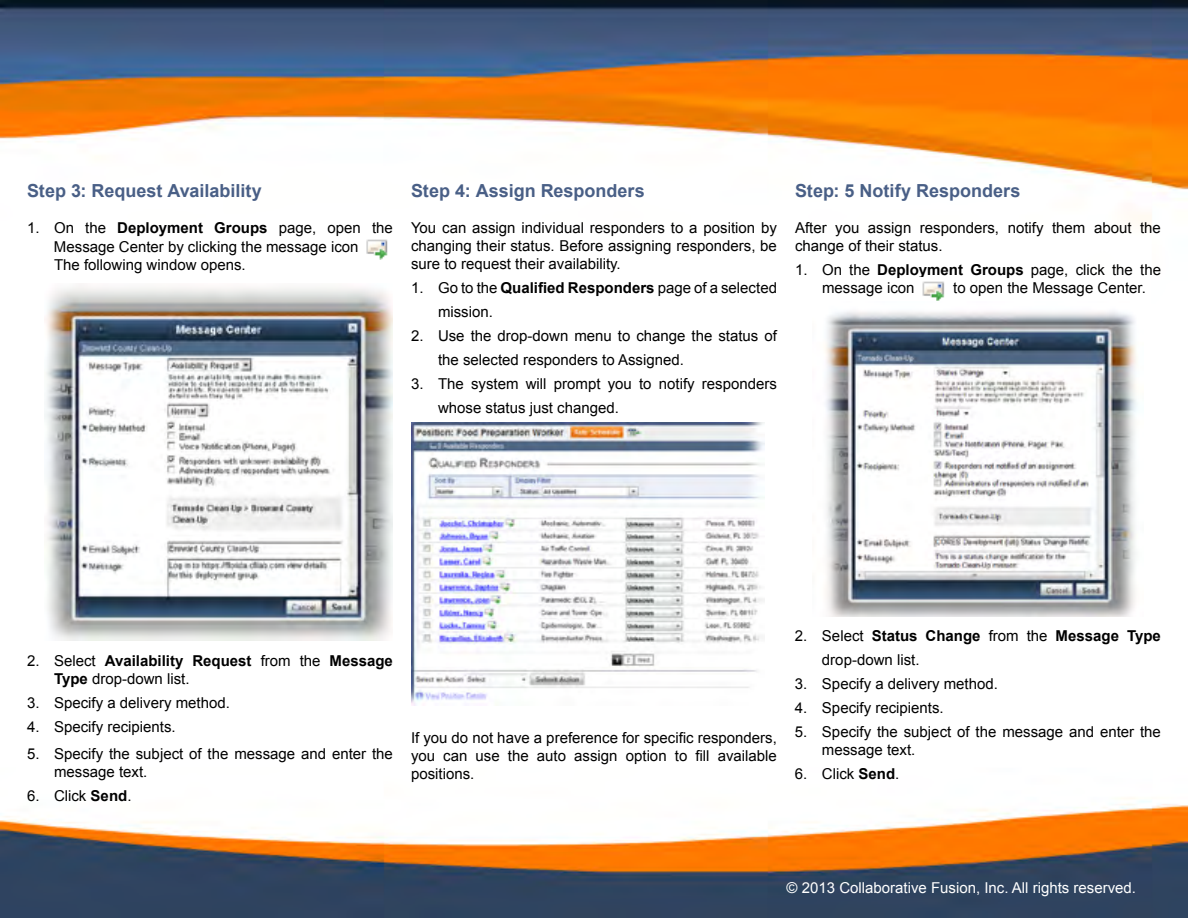
<style>
.page{position:relative;width:1188px;height:918px;background:#fff}
.page>*{position:absolute;margin:0;border:0;box-sizing:border-box;transform-origin:0 0}
.t1{font:700 18px "Arial";color:#495f86}
.t2{font:15px/18px "Arial";color:#000}
.t3{font:700 15px/18px "Arial";color:#000}
.t4{font:15px "Arial";color:#fff}
.s1{font-weight:700}
.s2{font-weight:400}
</style>
<div class="page">
<img style="left:0;top:0;width:1188px;height:918px">
<img style="left:919px;top:278px;width:30px;height:23px">
<img style="left:363px;top:236px;width:30px;height:23px">
<img style="left:411px;top:422px;width:354px;height:284px">
<img style="left:44px;top:284px;width:349px;height:356px">
<img style="left:812px;top:301px;width:332px;height:316px">
<p class="t1" style="left:27px;top:178px;width:236px">Step 3: Request Availability</p>
<p class="t2" style="left:27px;top:218px;width:367px;line-height:19.6px;text-align:center">1. On the <span class="s1">Deployment Groups</span> page, open the<br>Message Center by clicking the message icon</p>
<p class="t2" style="left:54px;top:256px;width:193px">The following window opens.</p>
<p class="t1" style="left:411px;top:178px;width:235px">Step 4: Assign Responders</p>
<p class="t2" style="left:411px;top:219px;width:367px;text-align:justify">You can assign individual responders to a position by changing their status. Before assigning responders, be sure to request their availability.</p>
<p class="t2" style="left:438px;top:276px;width:341px;line-height:24px;text-indent:-27px">1. Go to the <span class="s1">Qualified Responders</span> page of a selected mission.</p>
<p class="t2" style="left:438px;top:324px;width:340px;line-height:24px;text-indent:-27px">2. Use the drop-down menu to change the status of the selected responders to Assigned.</p>
<p class="t2" style="left:438px;top:372px;width:340px;line-height:24px;text-indent:-27px">3. The system will prompt you to notify responders whose status just changed.</p>
<p class="t1" style="left:795px;top:178px;width:227px">Step: 5 Notify Responders</p>
<p class="t2" style="left:795px;top:219px;width:367px">After you assign responders, notify them about the change of their status.</p>
<p class="t2" style="left:822px;top:261px;width:341px;text-indent:-27px">1. On the <span class="s1">Deployment Groups</span> page, click the the message icon</p>
<p class="t2" style="left:953px;top:279px;width:194px">to open the Message Center.</p>
<p class="t3" style="left:54px;top:653px;width:341px;text-indent:-27px"><span class="s2">2. Select</span> Availability Request <span class="s2">from the</span> Message<br>Type <span class="s2">drop-down list.</span></p>
<p class="t2" style="left:27px;top:694px;width:204px">3. Specify a delivery method.</p>
<p class="t2" style="left:27px;top:718px;width:150px">4. Specify recipients.</p>
<p class="t2" style="left:54px;top:745px;width:340px;text-indent:-27px">5. Specify the subject of the message and enter the message text.</p>
<p class="t2" style="left:27px;top:787px;width:106px">6. Click <span class="s1">Send</span>.</p>
<p class="t2" style="left:411px;top:729px;width:367px;text-align:justify">If you do not have a preference for specific responders, you can use the auto assign option to fill available positions.</p>
<p class="t2" style="left:822px;top:624px;width:340px;line-height:24px;text-indent:-27px">2. Select <span class="s1">Status Change</span> from the <span class="s1">Message Type </span>drop-down list.</p>
<p class="t2" style="left:795px;top:675px;width:204px">3. Specify a delivery method.</p>
<p class="t2" style="left:795px;top:699px;width:150px">4. Specify recipients.</p>
<p class="t2" style="left:822px;top:723px;width:340px;text-indent:-27px">5. Specify the subject of the message and enter the message text.</p>
<p class="t2" style="left:795px;top:765px;width:106px">6. Click <span class="s1">Send</span>.</p>
<p class="t4" style="left:787px;top:878px;width:351px">© 2013 Collaborative Fusion, Inc. All rights reserved.</p>
</div>
